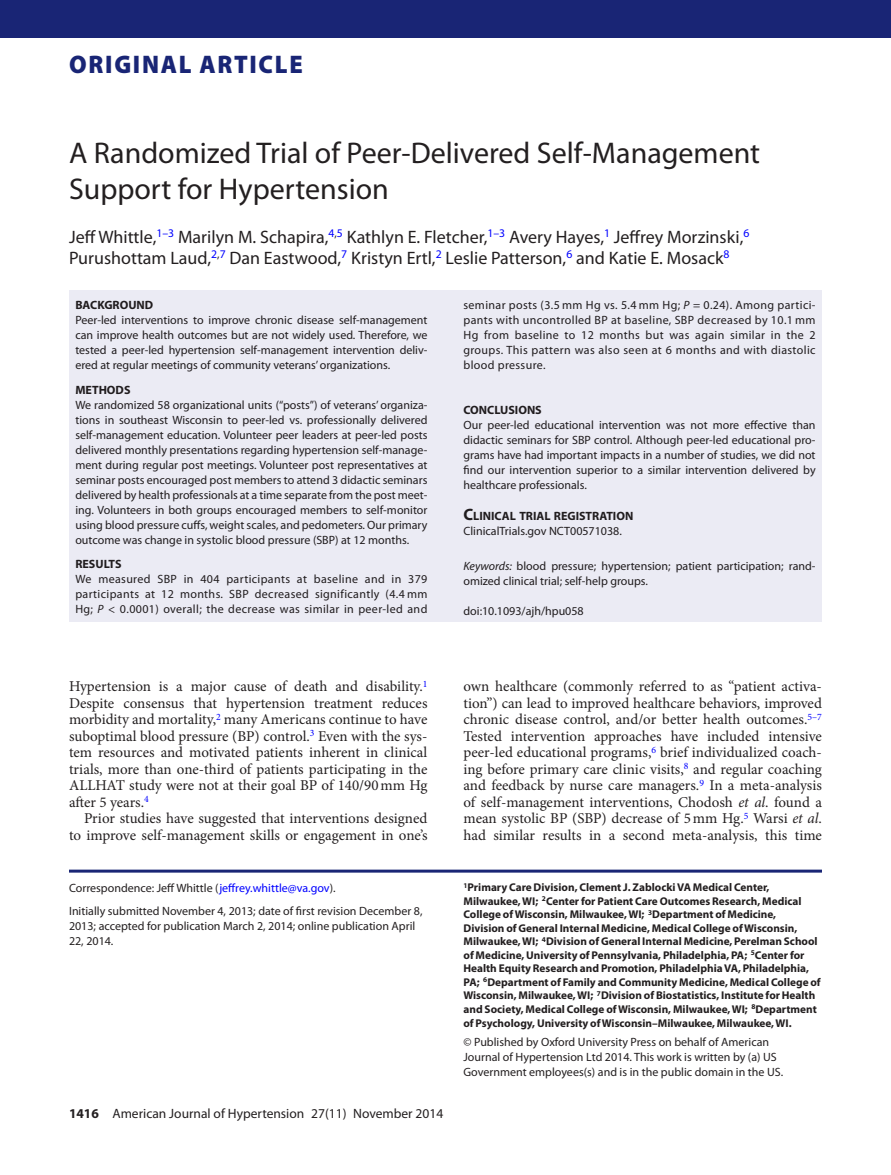
<style>
.page{position:relative;width:891px;height:1175px;background:#fff}
.page>*{position:absolute;margin:0;border:0;box-sizing:border-box;transform-origin:0 0}
.t1{font:30px/36px "Myriad Pro";color:#231f20}
.t2{font:900 25.5px "Myriad Pro";letter-spacing:.07em;color:#192575;scale:.95 1}
.t3{font:18px/21px "Myriad Pro";color:#231f20}
.t4{font:15px/16.5px "Minion Pro";letter-spacing:-.005em;color:#231f20;text-align:justify}
.t5{font:13.5px "Myriad Pro";color:#231f20}
.t6{font:12px/15px "Myriad Pro";color:#231f20;text-align:justify}
.t7{font:700 12px "Myriad Pro";color:#231f20}
.t8{font:700 11.25px/13.5px "Myriad Pro";color:#231f20}
.s1{font-style:italic}
.s2{font-weight:700;font-size:16.5px}
.s3{font-weight:700}
.s4{color:#00f}
</style>
<div class="page">
<div style="left:0;top:0;width:891px;height:38px;background:#192575"></div>
<hr style="left:69px;top:869px;width:753px;height:3px;background:#192575">
<div style="left:69px;top:290px;width:753px;height:332px;background:#ebebf4"></div>
<h2 class="t2" style="left:69px;top:50px;width:247px">ORIGINAL ARTICLE</h2>
<h1 class="t1" style="left:69px;top:135px;width:693px">A Randomized Trial of Peer-Delivered Self-Management<br>Support for Hypertension</h1>
<h3 class="t3" style="left:69px;top:226px;width:682px">Jeff Whittle,<sup>1–3</sup> Marilyn M. Schapira,<sup>4</sup><sup>,</sup><sup>5</sup> Kathlyn E. Fletcher,<sup>1–3</sup> Avery Hayes,<sup>1</sup> Jeffrey Morzinski,<sup>6<br></sup>Purushottam Laud,<sup>2</sup><sup>,</sup><sup>7</sup> Dan Eastwood,<sup>7</sup> Kristyn Ertl,<sup>2</sup> Leslie Patterson,<sup>6</sup> and Katie E. Mosack<sup>8</sup></h3>
<p class="t7" style="left:75px;top:297px;width:79px">BACKGROUND</p>
<p class="t6" style="left:75px;top:312px;width:354px">Peer-led interventions to improve chronic disease self-management can improve health outcomes but are not widely used. Therefore, we tested a peer-led hypertension self-management intervention deliv&shy;ered at regular meetings of community veterans’ organizations.</p>
<p class="t7" style="left:75px;top:382px;width:57px">METHODS</p>
<p class="t6" style="left:75px;top:397px;width:354px">We randomized 58 organizational units (“posts”) of veterans’ organiza&shy;tions in southeast Wisconsin to peer-led vs. professionally delivered self-management education. Volunteer peer leaders at peer-led posts delivered monthly presentations regarding hypertension self-manage&shy;ment during regular post meetings. Volunteer post representatives at seminar posts encouraged post members to attend 3 didactic seminars delivered by health professionals at a time separate from the post meet&shy;ing. Volunteers in both groups encouraged members to self-monitor using blood pressure cuffs, weight scales, and pedometers. Our primary outcome was change in systolic blood pressure (SBP) at 12 months.</p>
<p class="t7" style="left:75px;top:556px;width:48px">RESULTS</p>
<p class="t6" style="left:75px;top:571px;width:354px">We measured SBP in 404 participants at baseline and in 379 participants at 12 months. SBP decreased significantly (4.4 mm Hg; <span class="s1">P</span> &lt; 0.0001) overall; the decrease was similar in peer-led and</p>
<p class="t6" style="left:463px;top:297px;width:354px">seminar posts (3.5 mm Hg vs. 5.4 mm Hg; <span class="s1">P</span> = 0.24). Among partici&shy;pants with uncontrolled BP at baseline, SBP decreased by 10.1 mm Hg from baseline to 12 months but was again similar in the 2 groups. This pattern was also seen at 6 months and with diastolic blood pressure.</p>
<p class="t7" style="left:463px;top:402px;width:80px">CONCLUSIONS</p>
<p class="t6" style="left:463px;top:417px;width:354px">Our peer-led educational intervention was not more effective than didactic seminars for SBP control. Although peer-led educational pro&shy;grams have had important impacts in a number of studies, we did not find our intervention superior to a similar intervention delivered by healthcare professionals.</p>
<p class="t6" style="left:463px;top:508px;width:171px"><span class="s2">C</span><span class="s3">LINICAL TRIAL REGISTRATION<br></span>ClinicalTrials.gov NCT00571038.</p>
<p class="t6" style="left:463px;top:558px;width:354px"><span class="s1">Keywords:</span> blood pressure; hypertension; patient participation; rand&shy;omized clinical trial; self-help groups.</p>
<p class="t6" style="left:463px;top:603px;width:122px">doi:10.1093/ajh/hpu058</p>
<p class="t4" style="left:69px;top:678px;width:360px">Hypertension is a major cause of death and disability.<sup>1<br></sup>Despite consensus that hypertension treatment reduces morbidity and mortality,<sup>2</sup> many Americans continue to have suboptimal blood pressure (BP) control.<sup>3</sup> Even with the sys&shy;tem resources and motivated patients inherent in clinical trials, more than one-third of patients participating in the ALLHAT study were not at their goal BP of 140/90mm Hg after 5 years.<sup>4</sup></p>
<p class="t4" style="left:69px;top:810px;width:360px;text-align:right">Prior studies have suggested that interventions designed to improve self-management skills or engagement in one’s</p>
<p class="t6" style="left:69px;top:876px;width:355px;line-height:22.5px">Correspondence: Jeff Whittle (<span class="s4">jeffrey.whittle@va.gov</span>).<br>Initially submitted November 4, 2013; date of first revision December 8,</p>
<p class="t6" style="left:69px;top:917px;width:348px">2013; accepted for publication March 2, 2014; online publication April<br>22, 2014.</p>
<p class="t5" style="left:69px;top:1105px;width:376px"><span class="s3">1416</span> American Journal of Hypertension 27(11) November 2014</p>
<p class="t4" style="left:463px;top:678px;width:360px">own healthcare (commonly referred to as “patient activa&shy;tion”) can lead to improved healthcare behaviors, improved chronic disease control, and/or better health outcomes.<sup>5–7<br></sup>Tested intervention approaches have included intensive peer-led educational programs,<sup>6</sup> brief individualized coach&shy;ing before primary care clinic visits,<sup>8</sup> and regular coaching and feedback by nurse care managers.<sup>9</sup> In a meta-analysis of self-management interventions, Chodosh <span class="s1">et al</span>. found a mean systolic BP (SBP) decrease of 5mm Hg.<sup>5</sup> Warsi <span class="s1">et al</span>. had similar results in a second meta-analysis, this time</p>
<p class="t8" style="left:463px;top:880px;width:359px"><sup>1</sup>Primary Care Division, Clement J. Zablocki VA Medical Center, Milwaukee, WI; <sup>2</sup>Center for Patient Care Outcomes Research, Medical College of Wisconsin, Milwaukee, WI; <sup>3</sup>Department of Medicine,<br>Division of General Internal Medicine, Medical College of Wisconsin, Milwaukee, WI; <sup>4</sup>Division of General Internal Medicine, Perelman School of Medicine, University of Pennsylvania, Philadelphia, PA; <sup>5</sup>Center for Health Equity Research and Promotion, Philadelphia VA, Philadelphia, PA; <sup>6</sup>Department of Family and Community Medicine, Medical College of Wisconsin, Milwaukee, WI; <sup>7</sup>Division of Biostatistics, Institute for Health and Society, Medical College of Wisconsin, Milwaukee, WI; <sup>8</sup>Department of Psychology, University of Wisconsin–Milwaukee, Milwaukee, WI.</p>
<p class="t6" style="left:463px;top:1034px;width:321px;text-align:left">© Published by Oxford University Press on behalf of American<br>Journal of Hypertension Ltd 2014. This work is written by (a) US<br>Government employees(s) and is in the public domain in the US.</p>
</div>
